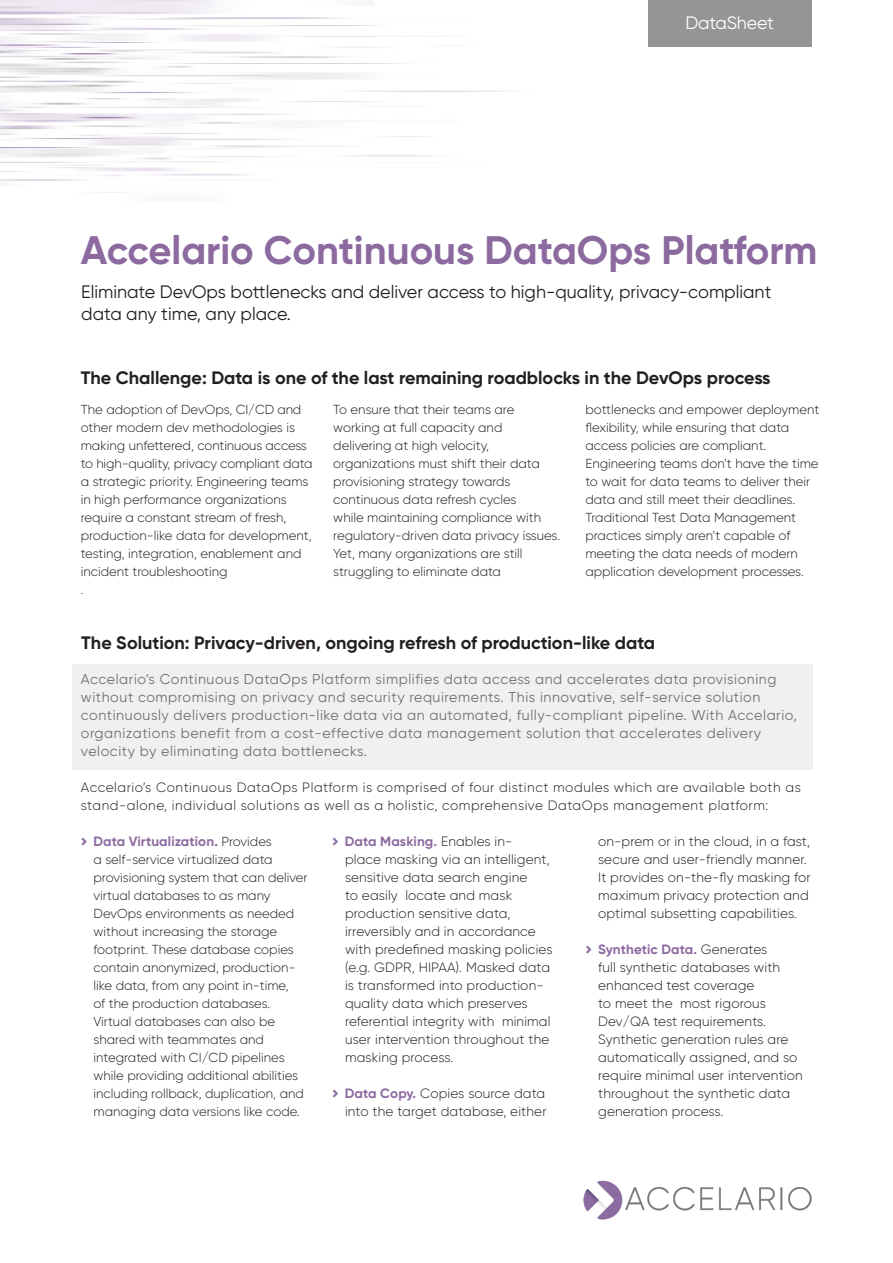
<style>
.page{position:relative;width:893px;height:1263px;background:#fff}
.page>*{position:absolute;margin:0;border:0;box-sizing:border-box;transform-origin:0 0}
.t1{font:700 39.75px "Gilroy";color:#8c6aa0}
.t2{font:700 18px "Gilroy";color:#231f20}
.t3{font:18px/21.6px "Gilroy";color:#231f20}
.t4{font:18px "Gilroy";letter-spacing:-.01em;color:#fff}
.t5{font:15px "Aharoni G Condensed";color:#8c6aa0}
.t6{font:14.25px/18px "Gilroy";letter-spacing:.04em;color:#707272}
.t7{font:300 13.5px/18px "Gilroy";letter-spacing:.01em;color:#231f20}
.t8{font:300 13.5px/18px "Gilroy";letter-spacing:.04em;color:#231f20}
.t9{font:700 13.5px "Gilroy";letter-spacing:.01em;color:#8c6aa0}
.t10{font:300 13.05px/18px "Gilroy";color:#231f20}
.s1{font-weight:300;font-size:13.05px;color:#231f20}
.s2{font-weight:300;color:#231f20}
.s3{font-weight:700;color:#8c6aa0}
</style>
<div class="page">
<div style="left:72px;top:664px;width:740px;height:106px;background:#eff0f0"></div>
<div style="left:648px;top:0;width:164px;height:47px;background:#969595"></div>
<img style="left:583px;top:1180px;width:229px;height:40px">
<p class="t4" style="left:685px;top:12px;width:90px">DataSheet</p>
<p class="t1" style="left:81px;top:225px;width:738px">Accelario Continuous DataOps Platform</p>
<p class="t3" style="left:81px;top:281px;width:692px">Eliminate DevOps bottlenecks and deliver access to high-quality, privacy-compliant data any time, any place.</p>
<p class="t2" style="left:81px;top:366px;width:691px">The Challenge: Data is one of the last remaining roadblocks in the DevOps process</p>
<p class="t10" style="left:81px;top:400px;width:233px">The adoption of DevOps, CI/CD and other modern dev methodologies is making unfettered, continuous access to high-quality, privacy compliant data a strategic priority. Engineering teams in high performance organizations require a constant stream of fresh, production-like data for development, testing, integration, enablement and incident troubleshooting<br>.</p>
<p class="t10" style="left:333px;top:400px;width:228px">To ensure that their teams are working at full capacity and delivering at high velocity, organizations must shift their data provisioning strategy towards continuous data refresh cycles<br>while maintaining compliance with regulatory-driven data privacy issues.</p>
<p class="t10" style="left:333px;top:544px;width:191px">Yet, many organizations are still struggling to eliminate data</p>
<p class="t10" style="left:585px;top:400px;width:236px">bottlenecks and empower deployment flexibility, while ensuring that data access policies are compliant.<br>Engineering teams don t’ have the time to wait for data teams to deliver their data and still meet their deadlines.<br>Traditional Test Data Management practices simply aren t’ capable of meeting the data needs of modern application development processes.</p>
<p class="t2" style="left:81px;top:632px;width:575px">The Solution: Privacy-driven, ongoing refresh of production-like data</p>
<p class="t6" style="left:81px;top:670px;width:718px">Accelarios’ Continuous DataOps Platform simplifies data access and accelerates data provisioning without compromising on privacy and security requirements. This innovative, self-service solution continuously delivers production-like data via an automated, fully-compliant pipeline. With Accelario, organizations benefit from a cost-effective data management solution that accelerates delivery velocity by eliminating data bottlenecks.</p>
<p class="t8" style="left:81px;top:778px;width:722px">Accelarios’ Continuous DataOps Platform is comprised of four distinct modules which are available both as stand-alone, individual solutions as well as a holistic, comprehensive DataOps management platform:</p>
<p class="t9" style="left:93px;top:833px;width:180px">Data Virtualization. <span class="s1">Provides</span></p>
<p class="t5" style="left:81px;top:832px;width:8px">›</p>
<p class="t10" style="left:94px;top:850px;width:216px">a self-service virtualized data provisioning system that can deliver virtual databases to as many<br>DevOps environments as needed without increasing the storage footprint. These database copies</p>
<p class="t10" style="left:94px;top:976px;width:197px">like data, from any point in-time,</p>
<p class="t10" style="left:94px;top:958px;width:203px">contain anonymized, production-</p>
<p class="t10" style="left:94px;top:994px;width:212px">of the production databases.<br>Virtual databases can also be shared with teammates and integrated with CI/CD pipelines while providing additional abilities including rollback, duplication, and managing data versions like code.</p>
<p class="t9" style="left:345px;top:833px;width:169px">Data Masking. <span class="s2">Enables in-</span></p>
<p class="t5" style="left:332px;top:832px;width:8px">›</p>
<p class="t7" style="left:345px;top:850px;width:206px">place masking via an intelligent,</p>
<p class="t7" style="left:405px;top:868px;width:124px;text-indent:-60px">sensitive data search engine locate and mask</p>
<p class="t7" style="left:345px;top:886px;width:209px">to easily<br>production sensitive data, irreversibly and in accordance with predefined masking policies<br>g.e( . GDPR, HIPAA .) Masked data</p>
<p class="t7" style="left:345px;top:994px;width:184px">quality data which preserves</p>
<p class="t7" style="left:345px;top:976px;width:200px">is transformed into production-</p>
<p class="t7" style="left:502px;top:1012px;width:50px">minimal</p>
<p class="t7" style="left:345px;top:1012px;width:206px">referential integrity with<br>user intervention throughout the masking process.</p>
<p class="t7" style="left:345px;top:1084px;width:202px"><span class="s3">Data Copy.</span> Copies source data</p>
<p class="t5" style="left:332px;top:1084px;width:8px">›</p>
<p class="t7" style="left:345px;top:1102px;width:203px">into the target database, either</p>
<p class="t7" style="left:598px;top:832px;width:214px">on-prem or in the cloud in, a fast, secure and user-friendly manner.<br>It provides on-the-fly masking for maximum privacy protection and optimal subsetting capabilities.</p>
<p class="t9" style="left:598px;top:941px;width:171px">Synthetic Data. <span class="s2">Generates</span></p>
<p class="t5" style="left:585px;top:940px;width:8px">›</p>
<p class="t7" style="left:598px;top:958px;width:184px">full synthetic databases with</p>
<p class="t7" style="left:598px;top:976px;width:158px">enhanced test coverage</p>
<p class="t7" style="left:680px;top:994px;width:87px">most rigorous</p>
<p class="t7" style="left:598px;top:994px;width:206px">to meet the<br>Dev/QA test requirements.<br>Synthetic generation rules are automatically assigned, and so require minimal user intervention throughout the synthetic data generation process.</p>
</div>
